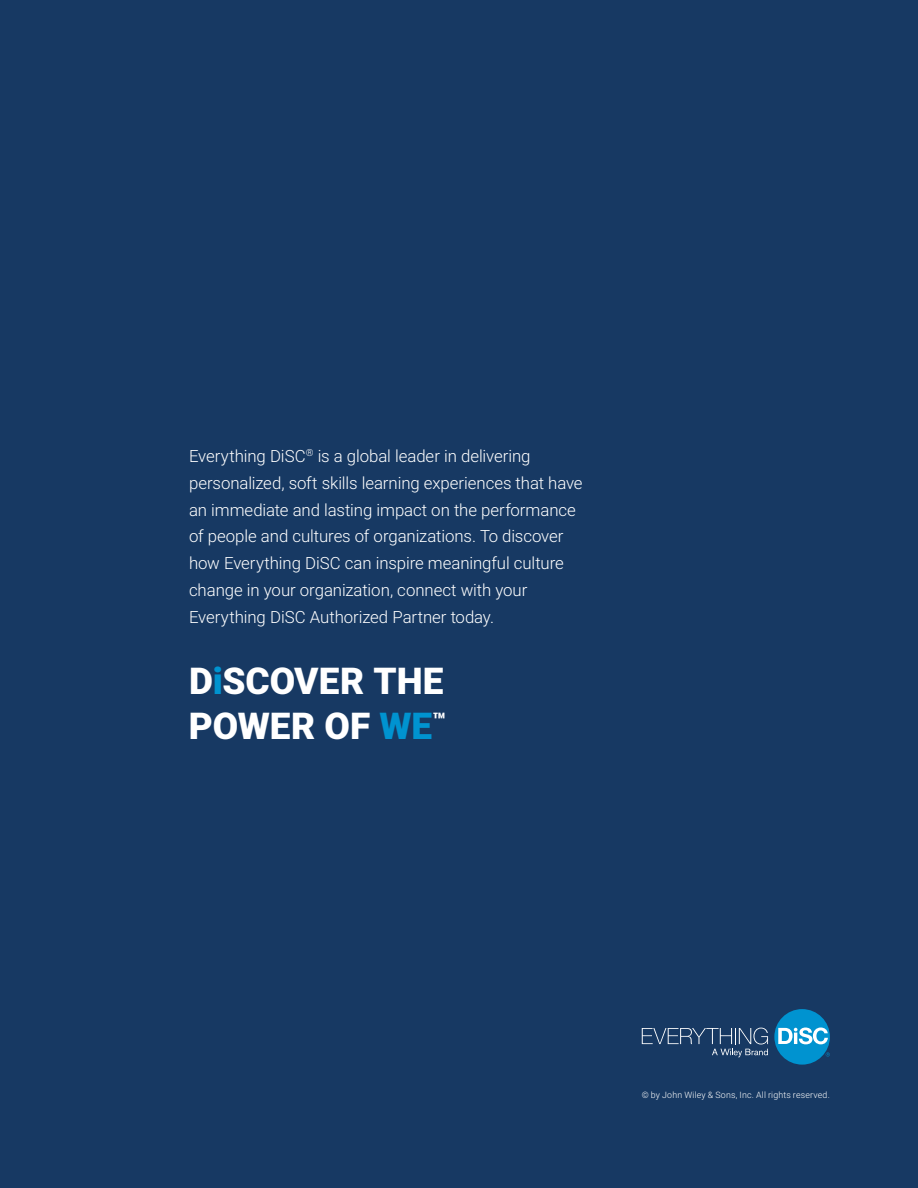
<style>
.page{position:relative;width:918px;height:1188px;background:#173963}
.page>*{position:absolute;margin:0;border:0;box-sizing:border-box;transform-origin:0 0}
.t1{font:900 37.05px/44.4px "Roboto";letter-spacing:-.005em;color:#fff}
.t2{font:300 16.8px/26.8px "Roboto";letter-spacing:-.005em;color:#fff}
.t3{font:300 8.85px "Roboto";letter-spacing:.02em;color:#fff}
.s1{color:#0093d0}
</style>
<div class="page">
<svg style="left:774px;top:1009px;width:56px;height:56px"></svg>
<svg style="left:642px;top:1028px;width:126px;height:29px"></svg>
<p class="t2" style="left:189px;top:442px;width:395px">Everything DiSC<sup>®</sup> is a global leader in delivering personalized, soft skills learning experiences that have an immediate and lasting impact on the performance of people and cultures of organizations. To discover how Everything DiSC can inspire meaningful culture change in your organization, connect with your Everything DiSC Authorized Partner today.</p>
<h1 class="t1" style="left:189px;top:658px;width:258px">D<span class="s1">i</span>SCOVER THE<br>POWER OF <span class="s1">WE</span><sup>™</sup></h1>
<p class="t3" style="left:642px;top:1089px;width:190px">© by John Wiley &amp; Sons, Inc. All rights reserved.</p>
</div>
